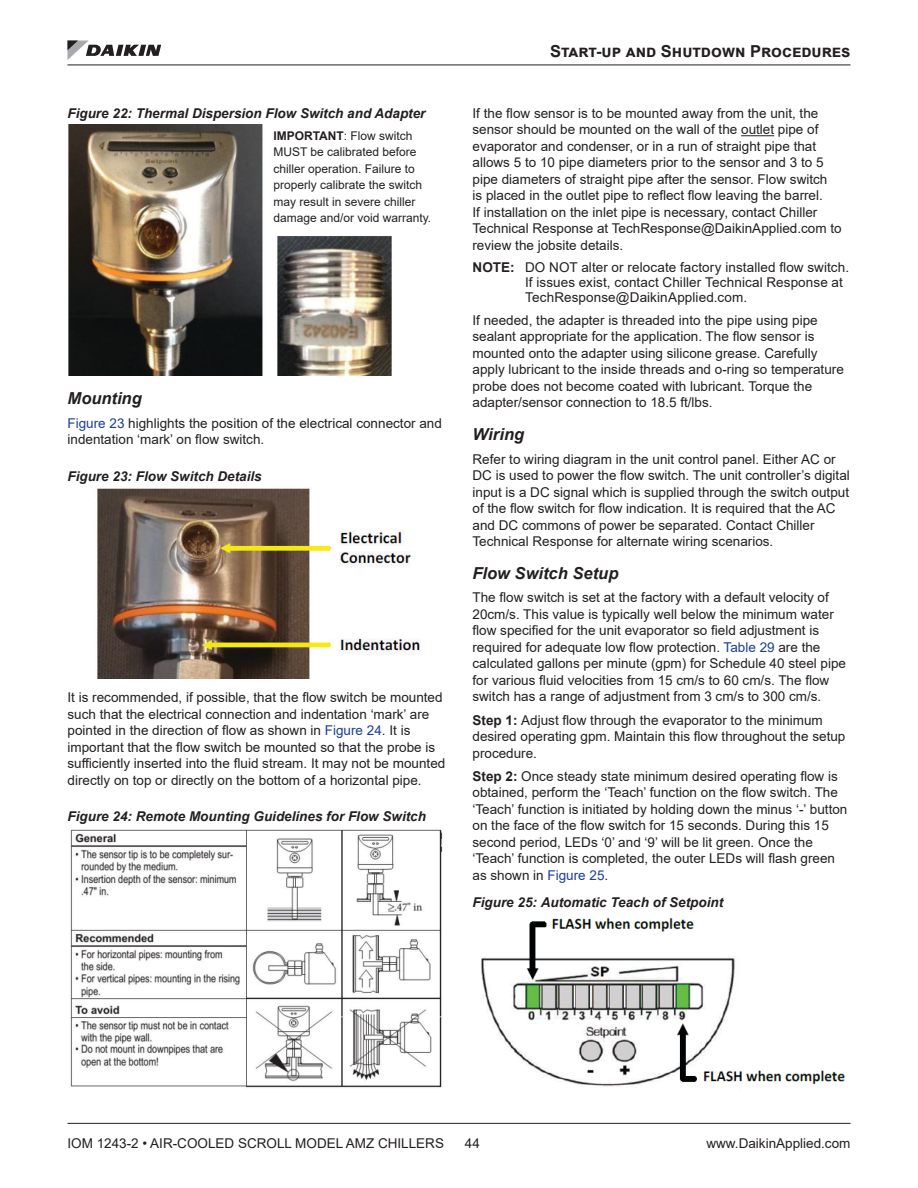
<style>
.page{position:relative;width:918px;height:1188px;background:#fff}
.page>*{position:absolute;margin:0;border:0;box-sizing:border-box;transform-origin:0 0}
.t1{font:700 16.5px "Arial";color:#231f20}
.t2{font:italic 700 16.5px "Arial";color:#231f20}
.t3{font:13.5px/16.5px "Arial";color:#231f20}
.t4{font:italic 700 13.5px "Arial";color:#231f20}
.t5{font:12px/16.5px "Arial";color:#231f20}
.s1{font-weight:700}
.s2{color:#1b3f94}
</style>
<div class="page">
<svg style="left:67px;top:41px;width:94px;height:19px"></svg>
<hr style="left:68px;top:1123px;width:782px;height:1px;background:#231f20">
<hr style="left:68px;top:65px;width:782px;height:1px;background:#231f20">
<hr style="left:741px;top:135px;width:33px;height:1px;background:#231f20">
<img style="left:68px;top:125px;width:324px;height:251px">
<img style="left:97px;top:488px;width:324px;height:190px">
<img style="left:70px;top:829px;width:372px;height:259px">
<img style="left:481px;top:917px;width:364px;height:170px">
<p class="t4" style="left:68px;top:104px;width:360px">Figure 22: Thermal Dispersion Flow Switch and Adapter</p>
<p class="t5" style="left:273px;top:127px;width:159px"><span class="s1">IMPORTANT</span>: Flow switch<br>MUST be calibrated before chiller operation. Failure to properly calibrate the switch may result in severe chiller damage and/or void warranty.</p>
<p class="t2" style="left:68px;top:388px;width:76px">Mounting</p>
<p class="t3" style="left:68px;top:415px;width:376px"><span class="s2">Figure 23</span> highlights the position of the electrical connector and indentation ‘mark’ on flow switch.</p>
<p class="t4" style="left:68px;top:467px;width:196px">Figure 23: Flow Switch Details</p>
<p class="t3" style="left:68px;top:689px;width:379px">It is recommended, if possible, that the flow switch be mounted such that the electrical connection and indentation ‘mark’ are pointed in the direction of flow as shown in <span class="s2">Figure 24</span>. It is important that the flow switch be mounted so that the probe is sufficiently inserted into the fluid stream. It may not be mounted directly on top or directly on the bottom of a horizontal pipe.</p>
<p class="t4" style="left:68px;top:808px;width:360px">Figure 24: Remote Mounting Guidelines for Flow Switch</p>
<p class="t1" style="left:550px;top:40px;width:302px">Start-up and Shutdown Procedures</p>
<p class="t3" style="left:472px;top:105px;width:371px">If the flow sensor is to be mounted away from the unit, the sensor should be mounted on the wall of the outlet pipe of evaporator and condenser, or in a run of straight pipe that allows 5 to 10 pipe diameters prior to the sensor and 3 to 5 pipe diameters of straight pipe after the sensor. Flow switch<br>is placed in the outlet pipe to reflect flow leaving the barrel.<br>If installation on the inlet pipe is necessary, contact Chiller Technical Response at TechResponse@DaikinApplied.com to review the jobsite details.</p>
<p class="t3" style="left:525px;top:259px;width:326px;line-height:15px;text-indent:-53px"><span class="s1">NOTE:</span> DO NOT alter or relocate factory installed flow switch.<br>If issues exist, contact Chiller Technical Response at<br>TechResponse@DaikinApplied.com.</p>
<p class="t3" style="left:472px;top:312px;width:373px">If needed, the adapter is threaded into the pipe using pipe sealant appropriate for the application. The flow sensor is mounted onto the adapter using silicone grease. Carefully apply lubricant to the inside threads and o-ring so temperature probe does not become coated with lubricant. Torque the adapter/sensor connection to 18.5 ft/lbs.</p>
<p class="t2" style="left:472px;top:424px;width:53px">Wiring</p>
<p class="t3" style="left:472px;top:451px;width:379px">Refer to wiring diagram in the unit control panel. Either AC or DC is used to power the flow switch. The unit controller’s digital input is a DC signal which is supplied through the switch output of the flow switch for flow indication. It is required that the AC and DC commons of power be separated. Contact Chiller Technical Response for alternate wiring scenarios.</p>
<p class="t2" style="left:472px;top:562px;width:148px">Flow Switch Setup</p>
<p class="t3" style="left:472px;top:589px;width:375px">The flow switch is set at the factory with a default velocity of 20cm/s. This value is typically well below the minimum water flow specified for the unit evaporator so field adjustment is required for adequate low flow protection. <span class="s2">Table 29</span> are the calculated gallons per minute (gpm) for Schedule 40 steel pipe for various fluid velocities from 15 cm/s to 60 cm/s. The flow switch has a range of adjustment from 3 cm/s to 300 cm/s.</p>
<p class="t3" style="left:472px;top:711px;width:374px"><span class="s1">Step 1:</span> Adjust flow through the evaporator to the minimum desired operating gpm. Maintain this flow throughout the setup procedure.</p>
<p class="t3" style="left:472px;top:768px;width:376px"><span class="s1">Step 2:</span> Once steady state minimum desired operating flow is obtained, perform the ‘Teach’ function on the flow switch. The ‘Teach’ function is initiated by holding down the minus ‘-’ button on the face of the flow switch for 15 seconds. During this 15 second period, LEDs ‘0’ and ‘9’ will be lit green. Once the ‘Teach’ function is completed, the outer LEDs will flash green as shown in <span class="s2">Figure 25</span>.</p>
<p class="t4" style="left:473px;top:893px;width:252px">Figure 25: Automatic Teach of Setpoint</p>
<p class="t3" style="left:68px;top:1134px;width:378px">IOM 1243-2 • AIR-COOLED SCROLL MODEL AMZ CHILLERS</p>
<p class="t3" style="left:465px;top:1134px;width:17px">44</p>
<p class="t3" style="left:706px;top:1134px;width:146px">www.DaikinApplied.com</p>
</div>
